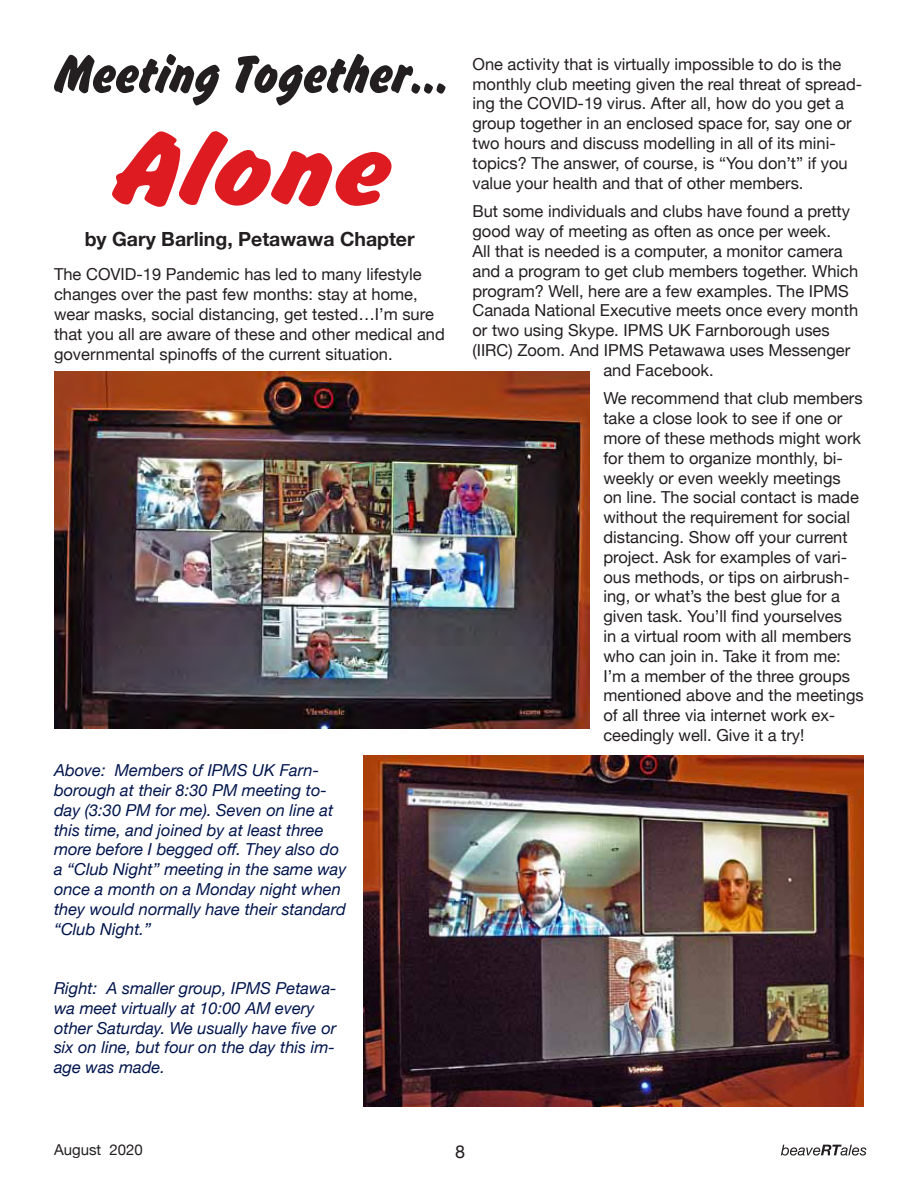
<style>
.page{position:relative;width:918px;height:1188px;background:#fff}
.page>*{position:absolute;margin:0;border:0;box-sizing:border-box;transform-origin:0 0}
.t1{font:700 19.5px "Helvetica Neue";color:#231f20}
.t2{font:18px "Helvetica Neue";color:#231f20}
.t3{font:16.5px/19.8px "Helvetica Neue";color:#231f20}
.t4{font:italic 16.5px/19.8px "Helvetica Neue";color:#01154d}
.t5{font:15px "Helvetica Neue";color:#231f20}
</style>
<div class="page">
<svg style="left:781px;top:1145px;width:85px;height:11px"></svg>
<svg style="left:112px;top:131px;width:280px;height:76px"></svg>
<svg style="left:54px;top:54px;width:391px;height:51px"></svg>
<img style="left:363px;top:755px;width:501px;height:352px">
<img style="left:54px;top:372px;width:536px;height:357px">
<p class="t1" style="left:85px;top:224px;width:332px">by Gary Barling, Petawawa Chapter</p>
<p class="t3" style="left:54px;top:265px;width:392px">The COVID-19 Pandemic has led to many lifestyle changes over the past few months: stay at home, wear masks, social distancing, get tested…I’m sure that you all are aware of these and other medical and governmental spinoffs of the current situation.</p>
<p class="t4" style="left:54px;top:761px;width:294px">Above: Members of IPMS UK Farn&shy;borough at their 8:30 PM meeting to&shy;day (3:30 PM for me). Seven on line at this time, and joined by at least three more before I begged off. They also do a “Club Night” meeting in the same way once a month on a Monday night when they would normally have their standard “Club Night.”</p>
<p class="t4" style="left:54px;top:979px;width:284px">Right: A smaller group, IPMS Petawa&shy;wa meet virtually at 10:00 AM every other Saturday. We usually have five or six on line, but four on the day this im&shy;age was made.</p>
<p class="t3" style="left:472px;top:55px;width:391px">One activity that is virtually impossible to do is the monthly club meeting given the real threat of spread&shy;ing the COVID-19 virus. After all, how do you get a group together in an enclosed space for, say one or two hours and discuss modelling in all of its mini&shy;topics? The answer, of course, is “You don’t” if you value your health and that of other members.</p>
<p class="t3" style="left:472px;top:202px;width:379px">But some individuals and clubs have found a pretty</p>
<p class="t3" style="left:472px;top:222px;width:360px">good way of meeting as often as once per week.</p>
<p class="t3" style="left:472px;top:242px;width:372px">All that is needed is a computer, a monitor camera</p>
<p class="t3" style="left:472px;top:262px;width:387px">and a program to get club members together. Which</p>
<p class="t3" style="left:472px;top:282px;width:378px">program? Well, here are a few examples. The IPMS</p>
<p class="t3" style="left:472px;top:301px;width:387px">Canada National Executive meets once every month</p>
<p class="t3" style="left:472px;top:321px;width:359px">or two using Skype. IPMS UK Farnborough uses</p>
<p class="t3" style="left:472px;top:341px;width:379px">(IIRC) Zoom. And IPMS Petawawa uses Messenger</p>
<p class="t3" style="left:603px;top:361px;width:112px">and Facebook.</p>
<p class="t3" style="left:603px;top:390px;width:262px">We recommend that club members take a close look to see if one or more of these methods might work for them to organize monthly, bi&shy;weekly or even weekly meetings<br>on line. The social contact is made without the requirement for social distancing. Show off your current project. Ask for examples of vari&shy;ous methods, or tips on airbrush&shy;ing, or what’s the best glue for a given task. You’ll find yourselves<br>in a virtual room with all members who can join in. Take it from me:<br>I’m a member of the three groups mentioned above and the meetings of all three via internet work ex&shy;ceedingly well. Give it a try!</p>
<p class="t5" style="left:54px;top:1139px;width:90px">August 2020</p>
<p class="t2" style="left:455px;top:1138px;width:12px">8</p>
</div>
